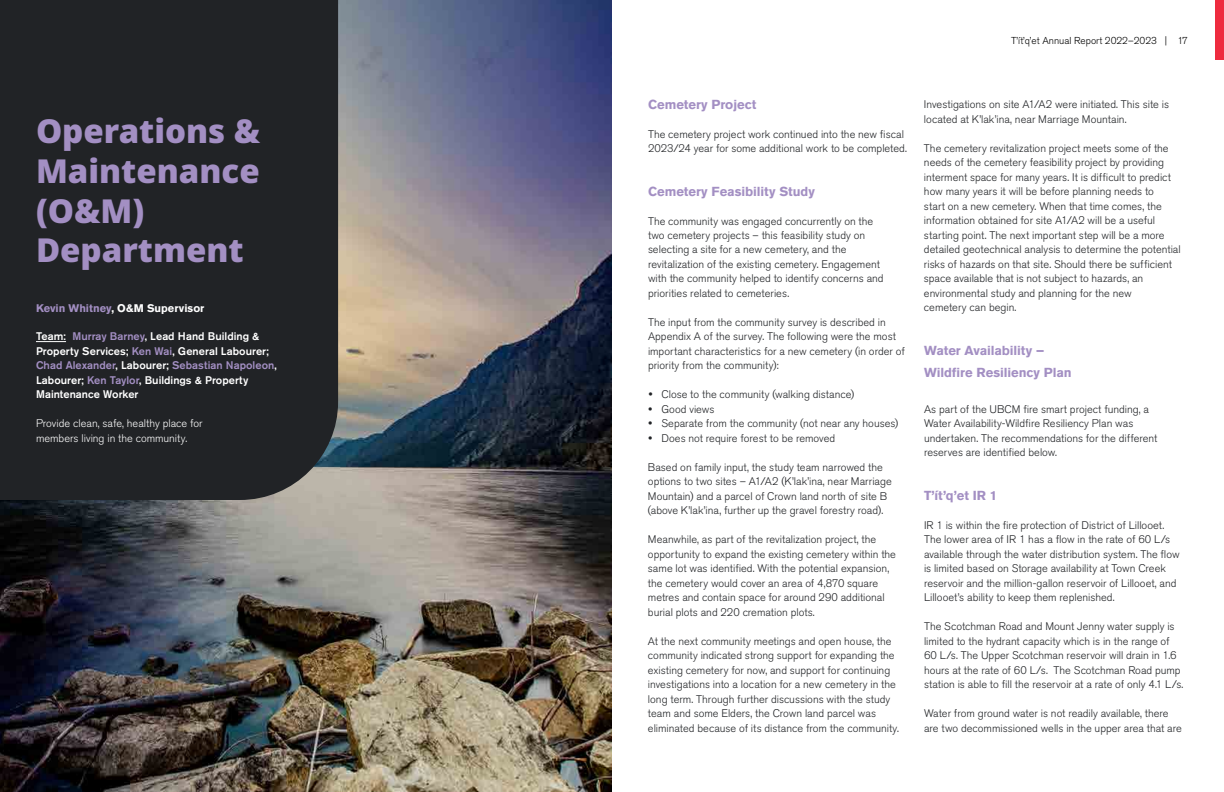
<style>
.page{position:relative;width:1224px;height:792px;background:#fff}
.page>*{position:absolute;margin:0;border:0;box-sizing:border-box;transform-origin:0 0}
.t1{font:900 33px/39.6px "Noto Sans";color:#a38fc3}
.t2{font:700 13px/22px "Akzidenz Grotesk Pro";letter-spacing:-.005em;color:#a38fc3}
.t3{font:300 11px/14.5px "Akzidenz Grotesk Pro";color:#212326}
.t4{font:500 11px/14.5px "Akzidenz Grotesk Pro";letter-spacing:.005em;color:#fff}
.t5{font:300 11px/14.5px "Akzidenz Grotesk Pro";color:#fff}
.t6{font:700 11px "Akzidenz Grotesk Pro";color:#fff}
.t7{font:300 10px "Akzidenz Grotesk Pro";color:#000}
.s1{color:#a38fc3}
</style>
<div class="page">
<div style="left:1215px;top:0;width:9px;height:59px;background:#ee2c3f"></div>
<img style="left:0;top:0;width:612px;height:792px">
<div style="left:0;top:0;width:338px;height:500px;background:#212326"></div>
<hr style="left:36px;top:341px;width:30px;height:1px;background:#fff">
<h1 class="t1" style="left:36px;top:112px;width:226px">Operations &amp;<br>Maintenance (O&amp;M)<br>Department</h1>
<p class="t6" style="left:36px;top:301px;width:170px"><span class="s1">Kevin Whitney</span>, O&amp;M Supervisor</p>
<p class="t4" style="left:36px;top:329px;width:242px">Team: <span class="s1">Murray Barney</span>, Lead Hand Building &amp; Property Services; <span class="s1">Ken Wai</span>, General Labourer; <span class="s1">Chad Alexander</span>, Labourer; <span class="s1">Sebastian Napoleon</span>, Labourer; <span class="s1">Ken Taylor</span>, Buildings &amp; Property Maintenance Worker</p>
<p class="t5" style="left:36px;top:416px;width:168px">Provide clean, safe, healthy place for members living in the community.</p>
<p class="t7" style="left:1011px;top:34px;width:178px">T’ít’q’et Annual Report 2022–2023 | 17</p>
<p class="t2" style="left:648px;top:93px;width:110px">Cemetery Project</p>
<p class="t3" style="left:648px;top:126px;width:260px">The cemetery project work continued into the new fiscal<br>2023/24 year for some additional work to be completed.</p>
<p class="t2" style="left:648px;top:180px;width:168px">Cemetery Feasibility Study</p>
<p class="t3" style="left:648px;top:213px;width:237px">The community was engaged concurrently on the two cemetery projects – this feasibility study on selecting a site for a new cemetery, and the revitalization of the existing cemetery. Engagement with the community helped to identify concerns and priorities related to cemeteries.</p>
<p class="t3" style="left:648px;top:315px;width:258px">The input from the community survey is described in Appendix A of the survey. The following were the most important characteristics for a new cemetery (in order of priority from the community):</p>
<p class="t3" style="left:648px;top:387px;width:208px">• Close to the community (walking distance)</p>
<p class="t3" style="left:648px;top:402px;width:68px">• Good views</p>
<p class="t3" style="left:648px;top:416px;width:252px">• Separate from the community (not near any houses)</p>
<p class="t3" style="left:648px;top:431px;width:189px">• Does not require forest to be removed</p>
<p class="t3" style="left:648px;top:460px;width:245px">Based on family input, the study team narrowed the options to two sites – A1/A2 (K’lak’ina, near Marriage Mountain) and a parcel of Crown land north of site B (above K’lak’ina, further up the gravel forestry road).</p>
<p class="t3" style="left:648px;top:532px;width:250px">Meanwhile, as part of the revitalization project, the opportunity to expand the existing cemetery within the same lot was identified. With the potential expansion, the cemetery would cover an area of 4,870 square metres and contain space for around 290 additional burial plots and 220 cremation plots.</p>
<p class="t3" style="left:648px;top:634px;width:252px">At the next community meetings and open house, the community indicated strong support for expanding the existing cemetery for now, and support for continuing investigations into a location for a new cemetery in the long term. Through further discussions with the study team and some Elders, the Crown land parcel was eliminated because of its distance from the community.</p>
<p class="t3" style="left:924px;top:97px;width:247px">Investigations on site A1/A2 were initiated. This site is located at K’lak’ina, near Marriage Mountain.</p>
<p class="t3" style="left:924px;top:141px;width:258px">The cemetery revitalization project meets some of the needs of the cemetery feasibility project by providing interment space for many years. It is difficult to predict how many years it will be before planning needs to<br>start on a new cemetery. When that time comes, the information obtained for site A1/A2 will be a useful starting point. The next important step will be a more detailed geotechnical analysis to determine the potential risks of hazards on that site. Should there be sufficient space available that is not subject to hazards, an environmental study and planning for the new<br>cemetery can begin.</p>
<p class="t2" style="left:924px;top:339px;width:149px">Water Availability –<br>Wildfire Resiliency Plan</p>
<p class="t3" style="left:924px;top:402px;width:235px">As part of the UBCM fire smart project funding, a Water Availability-Wildfire Resiliency Plan was undertaken. The recommendations for the different reserves are identified below.</p>
<p class="t2" style="left:924px;top:484px;width:75px">T’ít’q’et IR 1</p>
<p class="t3" style="left:924px;top:518px;width:257px">IR 1 is within the fire protection of District of Lillooet.<br>The lower area of IR 1 has a flow in the rate of 60 L/s available through the water distribution system. The flow is limited based on Storage availability at Town Creek reservoir and the million-gallon reservoir of Lillooet, and Lillooet’s ability to keep them replenished.</p>
<p class="t3" style="left:924px;top:619px;width:261px">The Scotchman Road and Mount Jenny water supply is limited to the hydrant capacity which is in the range of 60 L/s. The Upper Scotchman reservoir will drain in 1.6 hours at the rate of 60 L/s. The Scotchman Road pump station is able to fill the reservoir at a rate of only 4.1 L/s.</p>
<p class="t3" style="left:924px;top:706px;width:259px">Water from ground water is not readily available, there are two decommissioned wells in the upper area that are</p>
</div>
